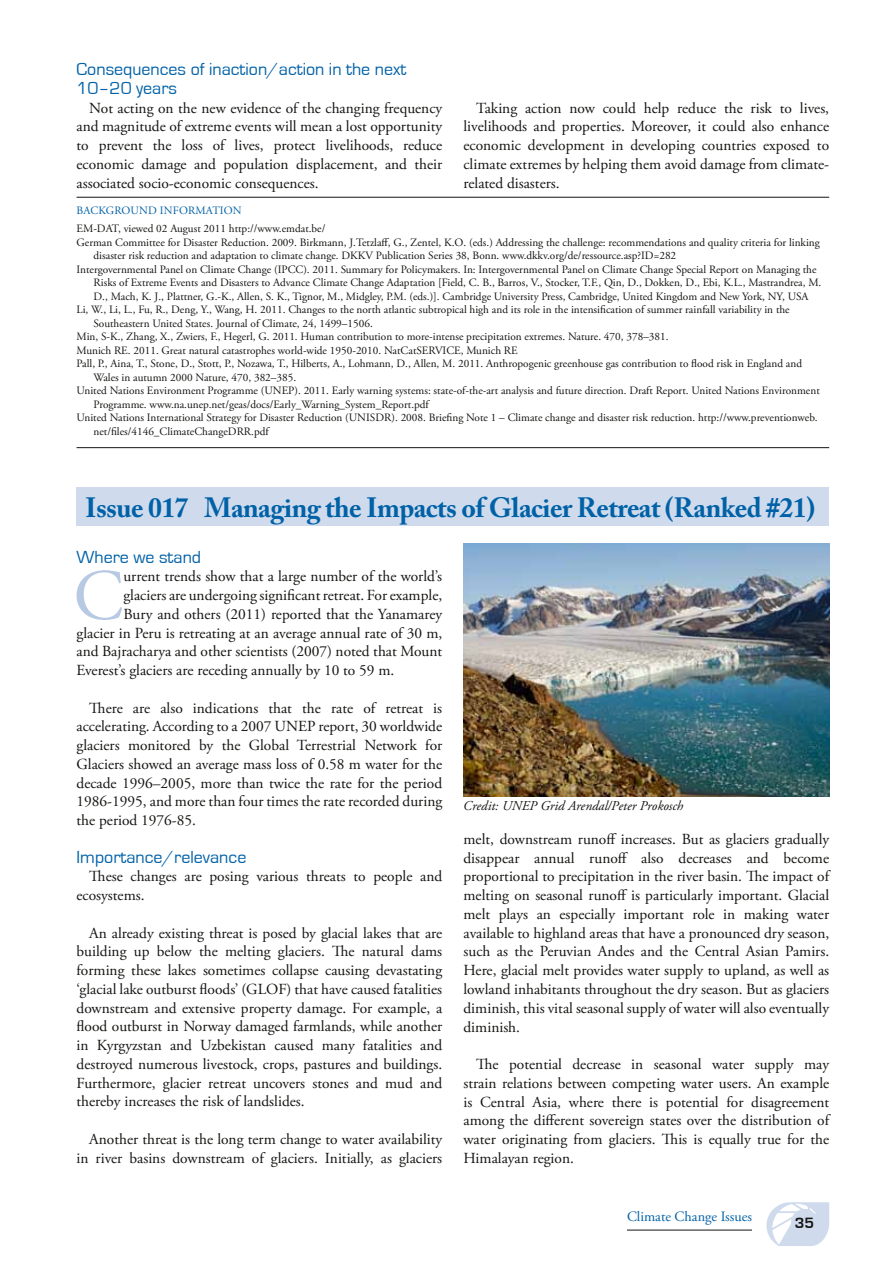
<style>
.page{position:relative;width:893px;height:1263px;background:#fff}
.page>*{position:absolute;margin:0;border:0;box-sizing:border-box;transform-origin:0 0}
.t1{font:72px "Adobe Garamond Pro";color:#b7c9e3}
.t2{font:700 27.75px "Adobe Caslon Pro";letter-spacing:-.02em;color:#0061a7}
.t3{font:18px/18.8px "Eurostile";color:#0061a7}
.t4{font:15.3px/18.8px "Adobe Garamond Pro";color:#151412;text-align:justify}
.t5{font:700 15.3px "Eurostile";color:#151412}
.t6{font:14.25px "Adobe Garamond Pro";color:#0061a7}
.t7{font:italic 13.5px "Adobe Garamond Pro";color:#151412}
.t8{font:11.25px/17.7px "Adobe Garamond Pro";color:#151412}
.t9{font:11.25px "Adobe Garamond Pro";color:#0061a7}
.s1{color:#0061a7}
</style>
<div class="page">
<hr style="left:627px;top:1230px;width:125px;height:1px;background:#151412">
<svg style="left:766px;top:1202px;width:63px;height:44px"></svg>
<hr style="left:77px;top:197px;width:752px;height:1px;background:#151412">
<hr style="left:77px;top:447px;width:752px;height:1px;background:#151412">
<div style="left:77px;top:488px;width:752px;height:38px;background:#cfdbec"></div>
<img style="left:463px;top:544px;width:366px;height:252px">
<p class="t3" style="left:77px;top:60px;width:331px">Consequences of inaction/action in the next<br>10–20 years</p>
<p class="t4" style="left:77px;top:99px;width:367px;text-indent:13px">Not acting on the new evidence of the changing frequency and magnitude of extreme events will mean a lost opportunity to prevent the loss of lives, protect livelihoods, reduce economic damage and population displacement, and their associated socio-economic consequences.</p>
<p class="t4" style="left:463px;top:99px;width:367px;text-indent:13px">Taking action now could help reduce the risk to lives, livelihoods and properties. Moreover, it could also enhance economic development in developing countries exposed to climate extremes by helping them avoid damage from climate&shy;related disasters.</p>
<p class="t8" style="left:77px;top:202px;width:250px;text-indent:83px"><span class="s1">information<br></span>EM-DAT, viewed 02 August 2011 http://www.emdat.be/</p>
<p class="t8" style="left:77px;top:234px;width:745px">German Committee for Disaster Reduction. 2009. Birkmann, J.Tetzlaff, G., Zentel, K.O. (eds.) Addressing the challenge: recommendations and quality criteria for linking</p>
<p class="t8" style="left:94px;top:247px;width:584px">disaster risk reduction and adaptation to climate change. DKKV Publication Series 38, Bonn. www.dkkv.org/de/ressource.asp?ID=282</p>
<p class="t8" style="left:77px;top:261px;width:741px">Intergovernmental Panel on Climate Change (IPCC). 2011. Summary for Policymakers. In: Intergovernmental Panel on Climate Change Special Report on Managing the</p>
<p class="t8" style="left:94px;top:274px;width:729px">Risks of Extreme Events and Disasters to Advance Climate Change Adaptation [Field, C. B., Barros, V., Stocker, T.F., Qin, D., Dokken, D., Ebi, K.L., Mastrandrea, M.</p>
<p class="t8" style="left:94px;top:288px;width:717px">D., Mach, K. J., Plattner, G.-K., Allen, S. K., Tignor, M., Midgley, P.M. (eds.)]. Cambridge University Press, Cambridge, United Kingdom and New York, NY, USA</p>
<p class="t8" style="left:77px;top:301px;width:715px">Li, W., Li, L., Fu, R., Deng, Y., Wang, H. 2011. Changes to the north atlantic subtropical high and its role in the intensification of summer rainfall variability in the</p>
<p class="t8" style="left:94px;top:315px;width:281px">Southeastern United States. Journal of Climate, 24, 1499–1506.</p>
<p class="t8" style="left:77px;top:328px;width:594px">Min, S-K., Zhang, X., Zwiers, F., Hegerl, G. 2011. Human contribution to more-intense precipitation extremes. Nature. 470, 378–381.</p>
<p class="t8" style="left:77px;top:342px;width:443px">Munich RE. 2011. Great natural catastrophes world-wide 1950-2010. NatCatSERVICE, Munich RE</p>
<p class="t8" style="left:77px;top:355px;width:727px">Pall, P., Aina, T., Stone, D., Stott, P., Nozawa, T., Hilberts, A., Lohmann, D., Allen, M. 2011. Anthropogenic greenhouse gas contribution to flood risk in England and</p>
<p class="t8" style="left:94px;top:369px;width:204px">Wales in autumn 2000 Nature, 470, 382–385.</p>
<p class="t8" style="left:77px;top:382px;width:745px">United Nations Environment Programme (UNEP). 2011. Early warning systems: state-of-the-art analysis and future direction. Draft Report. United Nations Environment</p>
<p class="t8" style="left:94px;top:396px;width:337px">Programme. www.na.unep.net/geas/docs/Early_Warning_System_Report.pdf</p>
<p class="t8" style="left:77px;top:409px;width:743px">United Nations International Strategy for Disaster Reduction (UNISDR). 2008. Briefing Note 1 – Climate change and disaster risk reduction. http://www.preventionweb.</p>
<p class="t8" style="left:94px;top:423px;width:177px">net/files/4146_ClimateChangeDRR.pdf</p>
<p class="t9" style="left:77px;top:204px;width:17px">Background</p>
<p class="t2" style="left:85px;top:491px;width:732px">Issue 017 Managing the Impacts of Glacier Retreat (Ranked #21)</p>
<p class="t3" style="left:77px;top:548px;width:126px">Where we stand</p>
<p class="t1" style="left:73px;top:553px;width:52px">C</p>
<p class="t4" style="left:123px;top:568px;width:320px">urrent trends show that a large number of the world’s</p>
<p class="t4" style="left:123px;top:586px;width:320px">glaciers are undergoing significant retreat. For example,</p>
<p class="t4" style="left:123px;top:605px;width:320px">Bury and others (2011) reported that the Yanamarey</p>
<p class="t4" style="left:77px;top:624px;width:367px">glacier in Peru is retreating at an average annual rate of 30 m,</p>
<p class="t4" style="left:77px;top:643px;width:367px">and Bajracharya and other scientists (2007) noted that Mount</p>
<p class="t4" style="left:77px;top:661px;width:319px">Everest’s glaciers are receding annually by 10 to 59 m.</p>
<p class="t4" style="left:77px;top:699px;width:367px;text-indent:13px">There are also indications that the rate of retreat is accelerating. According to a 2007 UNEP report, 30 worldwide glaciers monitored by the Global Terrestrial Network for Glaciers showed an average mass loss of 0.58 m water for the decade 1996–2005, more than twice the rate for the period 1986-1995, and more than four times the rate recorded during the period 1976-85.</p>
<p class="t3" style="left:77px;top:848px;width:171px">Importance/relevance</p>
<p class="t4" style="left:77px;top:868px;width:367px;text-indent:13px">These changes are posing various threats to people and ecosystems.</p>
<p class="t4" style="left:77px;top:924px;width:367px;text-indent:13px">An already existing threat is posed by glacial lakes that are building up below the melting glaciers. The natural dams forming these lakes sometimes collapse causing devastating ‘glacial lake outburst floods’ (GLOF) that have caused fatalities downstream and extensive property damage. For example, a flood outburst in Norway damaged farmlands, while another in Kyrgyzstan and Uzbekistan caused many fatalities and destroyed numerous livestock, crops, pastures and buildings.<br>Furthermore, glacier retreat uncovers stones and mud and thereby increases the risk of landslides.</p>
<p class="t4" style="left:77px;top:1130px;width:367px;text-align:right">Another threat is the long term change to water availability in river basins downstream of glaciers. Initially, as glaciers</p>
<p class="t7" style="left:463px;top:798px;width:222px">Credit: UNEP Grid Arendal/Peter Prokosch</p>
<p class="t4" style="left:463px;top:830px;width:367px">melt, downstream runoff increases. But as glaciers gradually disappear annual runoff also decreases and become proportional to precipitation in the river basin. The impact of melting on seasonal runoff is particularly important. Glacial melt plays an especially important role in making water available to highland areas that have a pronounced dry season, such as the Peruvian Andes and the Central Asian Pamirs.<br>Here, glacial melt provides water supply to upland, as well as lowland inhabitants throughout the dry season. But as glaciers diminish, this vital seasonal supply of water will also eventually diminish.</p>
<p class="t4" style="left:463px;top:1055px;width:367px;text-indent:13px">The potential decrease in seasonal water supply may strain relations between competing water users. An example is Central Asia, where there is potential for disagreement among the different sovereign states over the distribution of water originating from glaciers. This is equally true for the Himalayan region.</p>
<p class="t6" style="left:627px;top:1208px;width:127px">Climate Change Issues</p>
<p class="t5" style="left:795px;top:1214px;width:21px">35</p>
</div>
